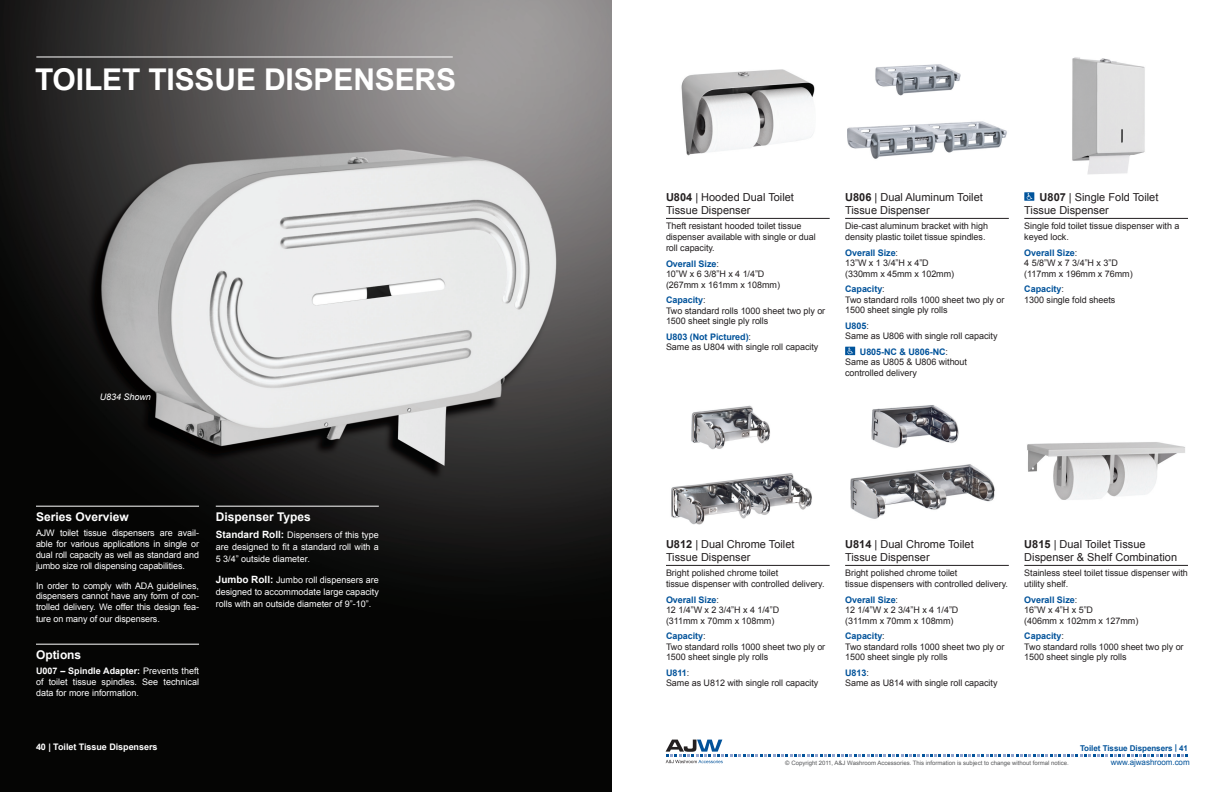
<style>
.page{position:relative;width:1224px;height:792px;background:#fff}
.page>*{position:absolute;margin:0;border:0;box-sizing:border-box;transform-origin:0 0}
.t1{font:700 30px "Arial";letter-spacing:-.005em;color:#fff}
.Landing_Page_Headers{font:700 12px "Arial";color:#fff}
.Product_Header{font:11px/13.2px "Arial";color:#231f20}
.Spec_Copy{font:9px/10.5px "Arial";letter-spacing:-.005em;color:#231f20}
.t2{font:9px/10.8px "Arial";color:#fff;text-align:justify}
.Description{font:9px/11px "Arial";letter-spacing:-.005em;color:#231f20}
.Body_Copy{font:700 9px "Arial";letter-spacing:-.005em;color:#fff}
.Spec_Copy-2{font:italic 9px "Arial";letter-spacing:-.005em;color:#fff}
.Body_Copy-2{font:700 8px "Arial";letter-spacing:-.005em;color:#01529a}
.t3{font:8px "Arial";letter-spacing:-.005em;color:#01529a}
.t4{font:6px "Arial";color:#57585a}
.s1{font-weight:700}
.s2{font-weight:700;font-size:10px}
.s3{font-weight:700;color:#01529a}
</style>
<div class="page">
<svg style="left:666px;top:740px;width:522px;height:23px"></svg>
<img style="left:0;top:0;width:612px;height:792px">
<img style="left:681px;top:69px;width:134px;height:87px">
<img style="left:847px;top:121px;width:160px;height:38px">
<img style="left:1072px;top:57px;width:73px;height:118px">
<img style="left:875px;top:64px;width:86px;height:32px">
<hr style="left:845px;top:218px;width:164px;height:1px;background:#231f20">
<hr style="left:666px;top:218px;width:164px;height:1px;background:#231f20">
<hr style="left:1024px;top:218px;width:164px;height:1px;background:#231f20">
<img style="left:850px;top:464px;width:145px;height:55px">
<img style="left:871px;top:405px;width:88px;height:43px">
<hr style="left:666px;top:565px;width:164px;height:1px;background:#231f20">
<hr style="left:845px;top:565px;width:164px;height:1px;background:#231f20">
<img style="left:671px;top:473px;width:141px;height:52px">
<img style="left:691px;top:405px;width:79px;height:45px">
<img style="left:1027px;top:442px;width:158px;height:58px">
<hr style="left:1024px;top:565px;width:164px;height:1px;background:#231f20">
<hr style="left:36px;top:56px;width:417px;height:1px;background:#fff">
<hr style="left:36px;top:506px;width:163px;height:1px;background:#fff">
<hr style="left:36px;top:644px;width:163px;height:1px;background:#fff">
<hr style="left:216px;top:506px;width:163px;height:1px;background:#fff">
<div style="left:1024px;top:192px;width:10px;height:9px;background:#00549c"></div>
<svg style="left:1027px;top:193px;width:5px;height:8px"></svg>
<div style="left:845px;top:347px;width:10px;height:8px;background:#00549c"></div>
<svg style="left:848px;top:348px;width:5px;height:7px"></svg>
<p class="t1" style="left:35px;top:60px;width:423px">TOILET TISSUE DISPENSERS</p>
<p class="Spec_Copy-2" style="left:100px;top:391px;width:53px">U834 Shown</p>
<p class="Landing_Page_Headers" style="left:36px;top:509px;width:94px">Series Overview</p>
<p class="t2" style="left:36px;top:528px;width:165px">AJW toilet tissue dispensers are avail&shy;able for various applications in single or dual roll capacity as well as standard and jumbo size roll dispensing capabilities.</p>
<p class="t2" style="left:36px;top:580px;width:165px">In order to comply with ADA guidelines, dispensers cannot have any form of con&shy;trolled delivery. We offer this design fea-</p>
<p class="t2" style="left:36px;top:614px;width:125px">ture on many of our dispensers.</p>
<p class="Landing_Page_Headers" style="left:36px;top:647px;width:47px">Options</p>
<p class="t2" style="left:36px;top:666px;width:165px"><span class="s1">U007 – Spindle Adapter:</span> Prevents theft of toilet tissue spindles. See technical data for more information.</p>
<p class="Landing_Page_Headers" style="left:216px;top:509px;width:97px">Dispenser Types</p>
<p class="t2" style="left:216px;top:529px;width:165px;line-height:12px"><span class="s2">Standard Roll:</span> Dispensers of this type are designed to fit a standard roll with a 5 3/4” outside diameter.</p>
<p class="t2" style="left:216px;top:574px;width:165px;line-height:12px"><span class="s2">Jumbo Roll:</span> Jumbo roll dispensers are designed to accommodate large capacity rolls with an outside diameter of 9”-10”.</p>
<p class="Body_Copy" style="left:36px;top:741px;width:123px">40 | Toilet Tissue Dispensers</p>
<p class="Product_Header" style="left:666px;top:190px;width:130px"><span class="s1">U804</span> | Hooded Dual Toilet<br>Tissue Dispenser</p>
<p class="Description" style="left:666px;top:221px;width:151px">Theft resistant hooded toilet tissue dispenser available with single or dual roll capacity.</p>
<p class="Spec_Copy" style="left:666px;top:259px;width:116px"><span class="s3">Overall Size</span>:<br>10”W x 6 3/8”H x 4 1/4”D (267mm x 161mm x 108mm)</p>
<p class="Spec_Copy" style="left:666px;top:295px;width:161px"><span class="s3">Capacity</span>:<br>Two standard rolls 1000 sheet two ply or<br>1500 sheet single ply rolls</p>
<p class="Spec_Copy" style="left:666px;top:332px;width:154px"><span class="s3">U803 (Not Pictured)</span>:<br>Same as U804 with single roll capacity</p>
<p class="Product_Header" style="left:845px;top:190px;width:139px"><span class="s1">U806</span> | Dual Aluminum Toilet<br>Tissue Dispenser</p>
<p class="Description" style="left:845px;top:221px;width:145px">Die-cast aluminum bracket with high density plastic toilet tissue spindles.</p>
<p class="Spec_Copy" style="left:845px;top:248px;width:111px"><span class="s3">Overall Size</span>:<br>13”W x 1 3/4”H x 4”D (330mm x 45mm x 102mm)</p>
<p class="Spec_Copy" style="left:845px;top:284px;width:161px"><span class="s3">Capacity</span>:<br>Two standard rolls 1000 sheet two ply or<br>1500 sheet single ply rolls</p>
<p class="Spec_Copy" style="left:845px;top:321px;width:154px"><span class="s3">U805</span>:<br>Same as U806 with single roll capacity</p>
<p class="Spec_Copy" style="left:845px;top:347px;width:123px;text-indent:15px"><span class="s3">U805-NC &amp; U806-NC</span>:<br>Same as U805 &amp; U806 without controlled delivery</p>
<p class="Product_Header" style="left:1024px;top:190px;width:136px;text-indent:15px"><span class="s1">U807</span> | Single Fold Toilet<br>Tissue Dispenser</p>
<p class="Description" style="left:1024px;top:221px;width:157px">Single fold toilet tissue dispenser with a keyed lock.</p>
<p class="Spec_Copy" style="left:1024px;top:248px;width:110px"><span class="s3">Overall Size</span>:<br>4 5/8”W x 7 3/4”H x 3”D (117mm x 196mm x 76mm)</p>
<p class="Spec_Copy" style="left:1024px;top:284px;width:93px"><span class="s3">Capacity</span>:<br>1300 single fold sheets</p>
<p class="Product_Header" style="left:666px;top:537px;width:130px"><span class="s1">U812</span> | Dual Chrome Toilet<br>Tissue Dispenser</p>
<p class="Description" style="left:666px;top:568px;width:160px">Bright polished chrome toilet<br>tissue dispenser with controlled delivery.</p>
<p class="Spec_Copy" style="left:666px;top:595px;width:115px"><span class="s3">Overall Size</span>:<br>12 1/4”W x 2 3/4”H x 4 1/4”D (311mm x 70mm x 108mm)</p>
<p class="Spec_Copy" style="left:666px;top:631px;width:161px"><span class="s3">Capacity</span>:<br>Two standard rolls 1000 sheet two ply or<br>1500 sheet single ply rolls</p>
<p class="Spec_Copy" style="left:666px;top:668px;width:154px"><span class="s3">U811</span>:<br>Same as U812 with single roll capacity</p>
<p class="Product_Header" style="left:845px;top:537px;width:130px"><span class="s1">U814</span> | Dual Chrome Toilet<br>Tissue Dispenser</p>
<p class="Description" style="left:845px;top:568px;width:164px">Bright polished chrome toilet<br>tissue dispensers with controlled delivery.</p>
<p class="Spec_Copy" style="left:845px;top:595px;width:115px"><span class="s3">Overall Size</span>:<br>12 1/4”W x 2 3/4”H x 4 1/4”D (311mm x 70mm x 108mm)</p>
<p class="Spec_Copy" style="left:845px;top:631px;width:161px"><span class="s3">Capacity</span>:<br>Two standard rolls 1000 sheet two ply or<br>1500 sheet single ply rolls</p>
<p class="Spec_Copy" style="left:845px;top:668px;width:154px"><span class="s3">U813</span>:<br>Same as U814 with single roll capacity</p>
<p class="Product_Header" style="left:1024px;top:537px;width:154px"><span class="s1">U815</span> | Dual Toilet Tissue<br>Dispenser &amp; Shelf Combination</p>
<p class="Description" style="left:1024px;top:568px;width:165px">Stainless steel toilet tissue dispenser with utility shelf.</p>
<p class="Spec_Copy" style="left:1024px;top:595px;width:116px"><span class="s3">Overall Size</span>:<br>16”W x 4”H x 5”D<br>(406mm x 102mm x 127mm)</p>
<p class="Spec_Copy" style="left:1024px;top:631px;width:161px"><span class="s3">Capacity</span>:<br>Two standard rolls 1000 sheet two ply or<br>1500 sheet single ply rolls</p>
<p class="Body_Copy-2" style="left:1080px;top:743px;width:109px">Toilet Tissue Dispensers | 41</p>
<p class="t4" style="left:785px;top:759px;width:285px">© Copyright 2011, A&amp;J Washroom Accessories. This information is subject to change without formal notice.</p>
<p class="t3" style="left:1111px;top:757px;width:80px">www.ajwashroom.com</p>
</div>
